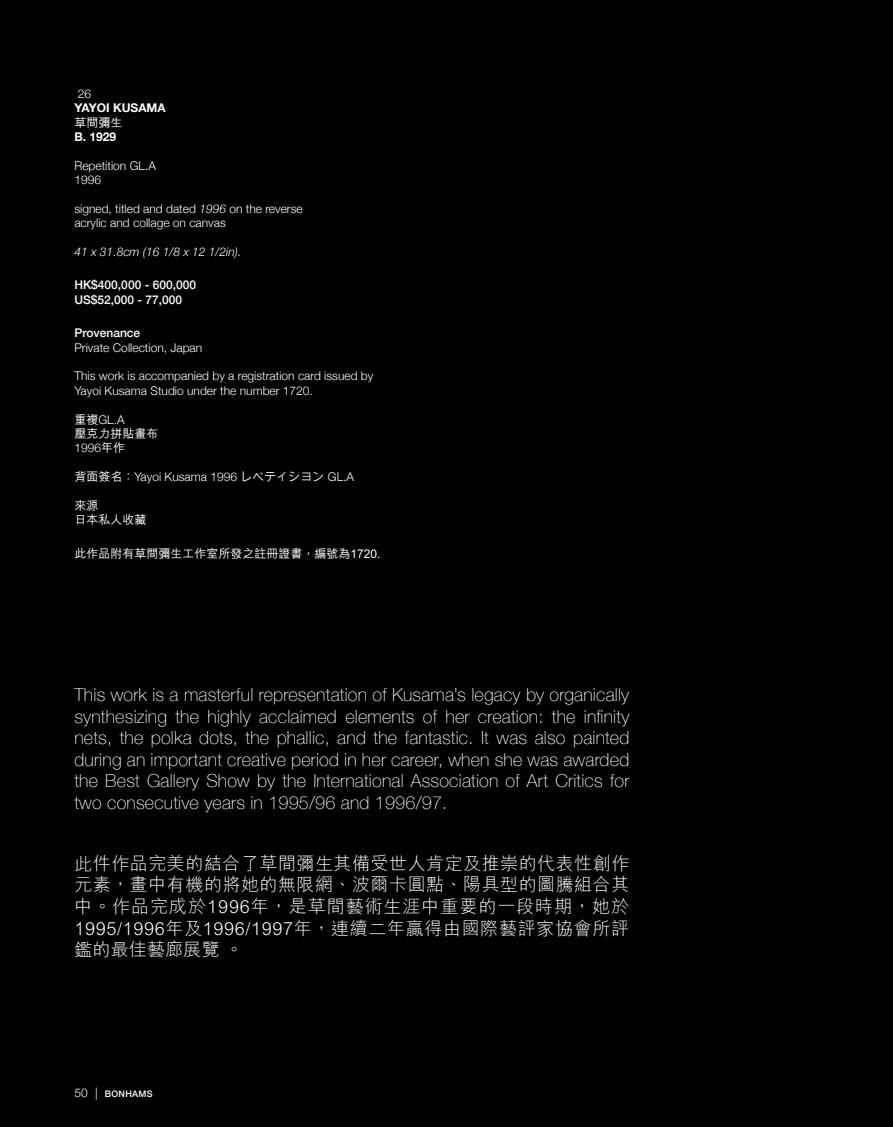
<style>
.page{position:relative;width:893px;height:1127px;background:#000}
.page>*{position:absolute;margin:0;border:0;box-sizing:border-box;transform-origin:0 0}
.t1{font:100 18px/21.6px "Helvetica Neue";letter-spacing:.01em;color:#fff;text-align:justify}
.t2{font:300 18px/21.6px "M Hei HK";letter-spacing:.035em;color:#fff;text-align:justify}
.t3{font:300 12px/14.4px "Helvetica Neue";color:#fff}
.t4{font:500 12px/14.4px "M Hei HK";color:#fff}
.t5{font:500 12px/14.4px "Helvetica Neue";color:#fff}
.t6{font:italic 300 12px "Helvetica Neue";color:#fff}
.t7{font:700 12px "Helvetica Neue";color:#fff}
.t8{font:500 9px "Helvetica Neue";letter-spacing:.04em;color:#fff}
.s1{font-style:italic}
.s2{font-family:"M Hei HK";font-weight:500}
.s3{font-weight:300;font-size:12px}
</style>
<div class="page">
<p class="t3" style="left:78px;top:85px;width:15px">26</p>
<p class="t7" style="left:74px;top:98px;width:93px">YAYOI KUSAMA</p>
<p class="t4" style="left:74px;top:114px;width:49px">草間彌生</p>
<p class="t7" style="left:74px;top:127px;width:43px">B. 1929</p>
<p class="t3" style="left:74px;top:157px;width:83px">Repetition GL.A<br>1996</p>
<p class="t3" style="left:74px;top:201px;width:230px">signed, titled and dated <span class="s1">1996</span> on the reverse acrylic and collage on canvas</p>
<p class="t6" style="left:74px;top:242px;width:168px">41 x 31.8cm (16 1/8 x 12 1/2in).</p>
<p class="t5" style="left:74px;top:277px;width:123px">HK$400,000 - 600,000<br>US$52,000 - 77,000</p>
<p class="t5" style="left:74px;top:325px;width:67px">Provenance</p>
<p class="t3" style="left:74px;top:339px;width:129px">Private Collection, Japan</p>
<p class="t3" style="left:74px;top:368px;width:300px">This work is accompanied by a registration card issued by<br>Yayoi Kusama Studio under the number 1720.</p>
<p class="t3" style="left:74px;top:411px;width:52px"><span class="s2">重複</span>GL.A</p>
<p class="t4" style="left:74px;top:425px;width:97px">壓克力拼貼畫布　</p>
<p class="t3" style="left:74px;top:440px;width:52px">1996<span class="s2">年作</span></p>
<p class="t3" style="left:74px;top:469px;width:281px"><span class="s2">背面簽名：</span>Yayoi Kusama 1996 <span class="s2">レペティション</span> GL.A</p>
<p class="t4" style="left:74px;top:497px;width:73px">來源<br>日本私人收藏</p>
<p class="t4" style="left:74px;top:545px;width:308px">此作品附有草間彌生工作室所發之註冊證書，編號為1720.</p>
<p class="t1" style="left:74px;top:683px;width:556px">This work is a masterful representation of Kusama’s legacy by organically synthesizing the highly acclaimed elements of her creation: the infinity nets, the polka dots, the phallic, and the fantastic. It was also painted during an important creative period in her career, when she was awarded the Best Gallery Show by the International Association of Art Critics for two consecutive years in 1995/96 and 1996/97.</p>
<p class="t2" style="left:74px;top:851px;width:556px">此件作品完美的結合了草間彌生其備受世人肯定及推崇的代表性創作元素，畫中有機的將她的無限網、波爾卡圓點、陽具型的圖騰組合其中。作品完成於1996年，是草間藝術生涯中重要的一段時期，她於1995/1996年及1996/1997年，連續二年贏得由國際藝評家協會所評鑑的最佳藝廊展覽奬。</p>
<p class="t8" style="left:74px;top:1087px;width:80px"><span class="s3">50 |</span> BONHAMS</p>
</div>
